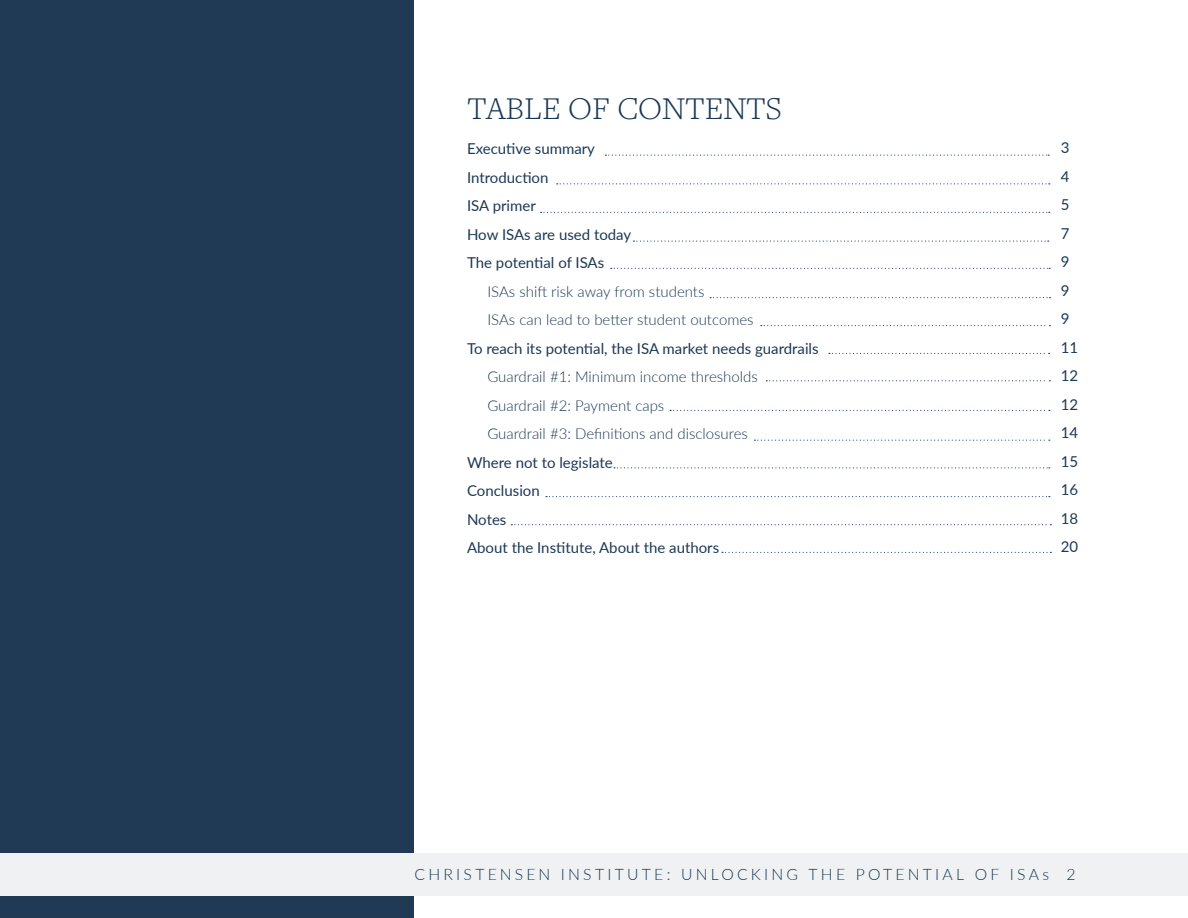
<style>
.page{position:relative;width:1188px;height:918px;background:#fff}
.page>*{position:absolute;margin:0;border:0;box-sizing:border-box;transform-origin:0 0}
.New_section_header{font:300 33px "Freight Text Pro";color:#1b3955}
.t1{font:300 15.75px "Lato";letter-spacing:.205em;color:#1b3955}
.New_body{font:15px "Lato";color:#1b3955}
.New_body-2{font:300 15px "Lato";color:#1b3955}
</style>
<div class="page">
<div style="left:0;top:0;width:413px;height:918px;background:#203a56"></div>
<svg style="left:605px;top:155px;width:444px;height:1px"></svg>
<svg style="left:557px;top:183px;width:493px;height:1px"></svg>
<svg style="left:541px;top:212px;width:509px;height:1px"></svg>
<svg style="left:633px;top:241px;width:416px;height:1px"></svg>
<svg style="left:761px;top:325px;width:289px;height:1px"></svg>
<svg style="left:829px;top:353px;width:221px;height:1px"></svg>
<svg style="left:766px;top:380px;width:284px;height:1px"></svg>
<svg style="left:670px;top:410px;width:380px;height:1px"></svg>
<svg style="left:754px;top:440px;width:296px;height:1px"></svg>
<svg style="left:614px;top:467px;width:436px;height:1px"></svg>
<svg style="left:546px;top:496px;width:504px;height:1px"></svg>
<svg style="left:611px;top:268px;width:439px;height:1px"></svg>
<svg style="left:710px;top:297px;width:340px;height:1px"></svg>
<svg style="left:511px;top:524px;width:540px;height:1px"></svg>
<svg style="left:722px;top:552px;width:329px;height:1px"></svg>
<div style="left:0;top:853px;width:1188px;height:43px;background:#f0f1f2"></div>
<p class="New_section_header" style="left:467px;top:87px;width:316px">TABLE OF CONTENTS</p>
<p class="New_body" style="left:467px;top:138px;width:129px">Executive summary</p>
<p class="New_body" style="left:467px;top:167px;width:83px">Introduction</p>
<p class="New_body" style="left:467px;top:195px;width:70px">ISA primer</p>
<p class="New_body" style="left:467px;top:224px;width:166px">How ISAs are used today</p>
<p class="New_body" style="left:467px;top:252px;width:139px">The potential of ISAs</p>
<p class="New_body-2" style="left:487px;top:281px;width:219px">ISAs shift risk away from students</p>
<p class="New_body-2" style="left:487px;top:310px;width:268px">ISAs can lead to better student outcomes</p>
<p class="New_body" style="left:467px;top:338px;width:353px">To reach its potential, the ISA market needs guardrails</p>
<p class="New_body-2" style="left:487px;top:367px;width:272px">Guardrail #1: Minimum income thresholds</p>
<p class="New_body-2" style="left:487px;top:395px;width:179px">Guardrail #2: Payment caps</p>
<p class="New_body-2" style="left:487px;top:424px;width:262px">Guardrail #3: Definitions and disclosures</p>
<p class="New_body" style="left:467px;top:452px;width:147px">Where not to legislate</p>
<p class="New_body" style="left:467px;top:480px;width:74px">Conclusion</p>
<p class="New_body" style="left:467px;top:509px;width:41px">Notes</p>
<p class="New_body" style="left:467px;top:537px;width:254px">About the Institute, About the authors</p>
<p class="New_body" style="left:1061px;top:137px;width:10px">3</p>
<p class="New_body" style="left:1061px;top:166px;width:10px">4</p>
<p class="New_body" style="left:1061px;top:194px;width:10px">5</p>
<p class="New_body" style="left:1061px;top:223px;width:10px">7</p>
<p class="New_body" style="left:1061px;top:251px;width:10px">9</p>
<p class="New_body" style="left:1061px;top:280px;width:10px">9</p>
<p class="New_body" style="left:1061px;top:308px;width:10px">9</p>
<p class="New_body" style="left:1061px;top:337px;width:19px">11</p>
<p class="New_body" style="left:1061px;top:365px;width:19px">12</p>
<p class="New_body" style="left:1061px;top:394px;width:19px">12</p>
<p class="New_body" style="left:1061px;top:422px;width:19px">14</p>
<p class="New_body" style="left:1061px;top:451px;width:19px">15</p>
<p class="New_body" style="left:1061px;top:479px;width:19px">16</p>
<p class="New_body" style="left:1061px;top:508px;width:19px">18</p>
<p class="New_body" style="left:1061px;top:536px;width:19px">20</p>
<p class="t1" style="left:415px;top:864px;width:663px">CHRISTENSEN INSTITUTE: UNLOCKING THE POTENTIAL OF ISAs 2</p>
</div>
